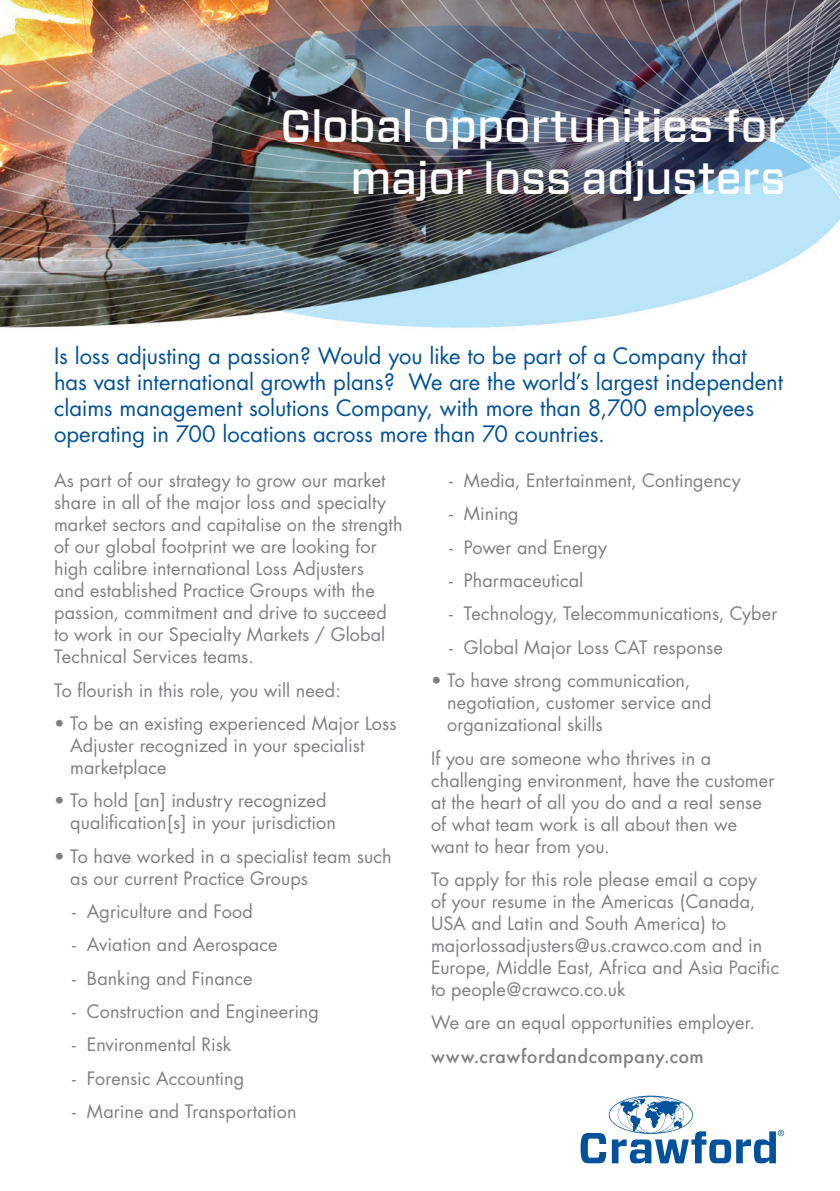
<style>
.page{position:relative;width:840px;height:1191px;background:#fff}
.page>*{position:absolute;margin:0;border:0;box-sizing:border-box;transform-origin:0 0}
.t1{font:500 45.4px/52px "Forza";letter-spacing:-.005em;color:#fff;text-align:right}
.t2{font:22px/26px "Futura";letter-spacing:-.005em;color:#01529a}
.t3{font:18px/22px "Futura";letter-spacing:.005em;color:#808083}
.t4{font:500 18px "Futura";letter-spacing:.02em;color:#808083}
</style>
<div class="page">
<img style="left:0;top:0;width:839px;height:328px">
<svg style="left:580px;top:1095px;width:203px;height:68px"></svg>
<h1 class="t1" style="left:280px;top:101px;width:506px">Global opportunities for major loss adjusters</h1>
<p class="t2" style="left:54px;top:343px;width:730px">Is loss adjusting a passion? Would you like to be part of a Company that has vast international growth plans? We are the world’s largest independent claims management solutions Company, with more than 8,700 employees operating in 700 locations across more than 70 countries.</p>
<p class="t3" style="left:54px;top:470px;width:350px">As part of our strategy to grow our market share in all of the major loss and specialty market sectors and capitalise on the strength of our global footprint we are looking for high calibre international Loss Adjusters<br>and established Practice Groups with the passion, commitment and drive to succeed to work in our Specialty Markets / Global Technical Services teams.</p>
<p class="t3" style="left:54px;top:679px;width:288px">To flourish in this role, you will need:</p>
<p class="t3" style="left:70px;top:712px;width:327px;text-indent:-16px">• To be an existing experienced Major Loss<br>Adjuster recognized in your specialist marketplace</p>
<p class="t3" style="left:70px;top:790px;width:267px;text-indent:-16px">• To hold [an] industry recognized qualification[s] in your jurisdiction</p>
<p class="t3" style="left:70px;top:845px;width:322px;text-indent:-16px">• To have worked in a specialist team such as our current Practice Groups</p>
<p class="t3" style="left:72px;top:900px;width:182px">- Agriculture and Food</p>
<p class="t3" style="left:72px;top:934px;width:207px">- Aviation and Aerospace</p>
<p class="t3" style="left:72px;top:967px;width:182px">- Banking and Finance</p>
<p class="t3" style="left:72px;top:1000px;width:248px">- Construction and Engineering</p>
<p class="t3" style="left:72px;top:1034px;width:161px">- Environmental Risk</p>
<p class="t3" style="left:72px;top:1067px;width:173px">- Forensic Accounting</p>
<p class="t3" style="left:72px;top:1100px;width:226px">- Marine and Transportation</p>
<p class="t3" style="left:449px;top:469px;width:293px">- Media, Entertainment, Contingency</p>
<p class="t3" style="left:449px;top:503px;width:71px">- Mining</p>
<p class="t3" style="left:449px;top:536px;width:159px">- Power and Energy</p>
<p class="t3" style="left:449px;top:569px;width:136px">- Pharmaceutical</p>
<p class="t3" style="left:449px;top:603px;width:330px">- Technology, Telecommunications, Cyber</p>
<p class="t3" style="left:449px;top:636px;width:275px">- Global Major Loss CAT response</p>
<p class="t3" style="left:447px;top:669px;width:265px;text-indent:-16px">• To have strong communication, negotiation, customer service and organizational skills</p>
<p class="t3" style="left:431px;top:747px;width:344px">If you are someone who thrives in a challenging environment, have the customer at the heart of all you do and a real sense of what team work is all about then we want to hear from you.</p>
<p class="t3" style="left:431px;top:868px;width:349px">To apply for this role please email a copy<br>of your resume in the Americas (Canada, USA and Latin and South America) to majorlossadjusters@us.crawco.com and in Europe, Middle East, Africa and Asia Pacific to people@crawco.co.uk</p>
<p class="t3" style="left:431px;top:1011px;width:325px">We are an equal opportunities employer.</p>
<p class="t4" style="left:431px;top:1043px;width:274px">www.crawfordandcompany.com</p>
</div>
